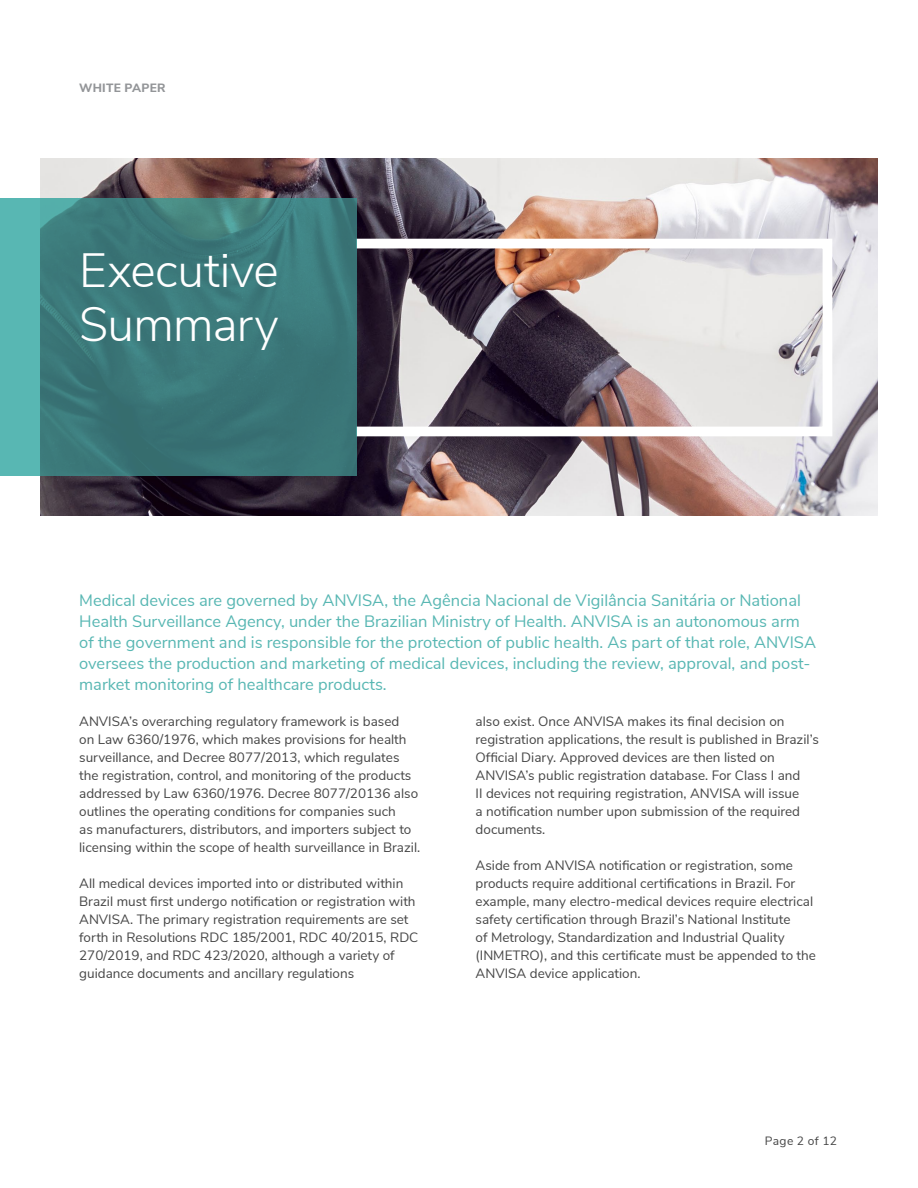
<style>
.page{position:relative;width:918px;height:1188px;background:#fff}
.page>*{position:absolute;margin:0;border:0;box-sizing:border-box;transform-origin:0 0}
.t1{font:300 48px/54px "Nunito Sans";letter-spacing:-.01em;color:#fff}
.t2{font:16.5px/21px "Nunito Sans";color:#58b7b3}
.t3{font:13.5px/18px "Nunito Sans";color:#454545}
.t4{font:800 12px "Nunito Sans";letter-spacing:.025em;color:#939598}
.t5{font:12px "Nunito Sans";letter-spacing:.035em;color:#444}
</style>
<div class="page">
<img style="left:40px;top:158px;width:838px;height:358px">
<div style="left:352px;top:239px;width:480px;height:197px;border:10px solid #fff"></div>
<svg style="left:0;top:198px;width:356px;height:277px;fill:#3c797a"></svg>
<p class="t4" style="left:79px;top:79px;width:88px">WHITE PAPER</p>
<h1 class="t1" style="left:79px;top:241px;width:202px">Executive<br>Summary</h1>
<p class="t2" style="left:79px;top:588px;width:738px">Medical devices are governed by ANVISA, the Agência Nacional de Vigilância Sanitária or National Health Surveillance Agency, under the Brazilian Ministry of Health. ANVISA is an autonomous arm of the government and is responsible for the protection of public health. As part of that role, ANVISA oversees the production and marketing of medical devices, including the review, approval, and post&shy;market monitoring of healthcare products.</p>
<p class="t3" style="left:79px;top:711px;width:343px">ANVISA’s overarching regulatory framework is based<br>on Law 6360/1976, which makes provisions for health surveillance, and Decree 8077/2013, which regulates the registration, control, and monitoring of the products addressed by Law 6360/1976. Decree 8077/20136 also outlines the operating conditions for companies such<br>as manufacturers, distributors, and importers subject to licensing within the scope of health surveillance in Brazil.</p>
<p class="t3" style="left:79px;top:873px;width:341px">All medical devices imported into or distributed within Brazil must first undergo notification or registration with ANVISA. The primary registration requirements are set forth in Resolutions RDC 185/2001, RDC 40/2015, RDC 270/2019, and RDC 423/2020, although a variety of guidance documents and ancillary regulations</p>
<p class="t3" style="left:476px;top:711px;width:345px">also exist. Once ANVISA makes its final decision on registration applications, the result is published in Brazil’s Official Diary. Approved devices are then listed on ANVISA’s public registration database. For Class I and<br>II devices not requiring registration, ANVISA will issue<br>a notification number upon submission of the required documents.</p>
<p class="t3" style="left:476px;top:855px;width:342px">Aside from ANVISA notification or registration, some products require additional certifications in Brazil. For example, many electro-medical devices require electrical safety certification through Brazil’s National Institute<br>of Metrology, Standardization and Industrial Quality (INMETRO), and this certificate must be appended to the ANVISA device application.</p>
<p class="t5" style="left:765px;top:1133px;width:74px">Page 2 of 12</p>
</div>
